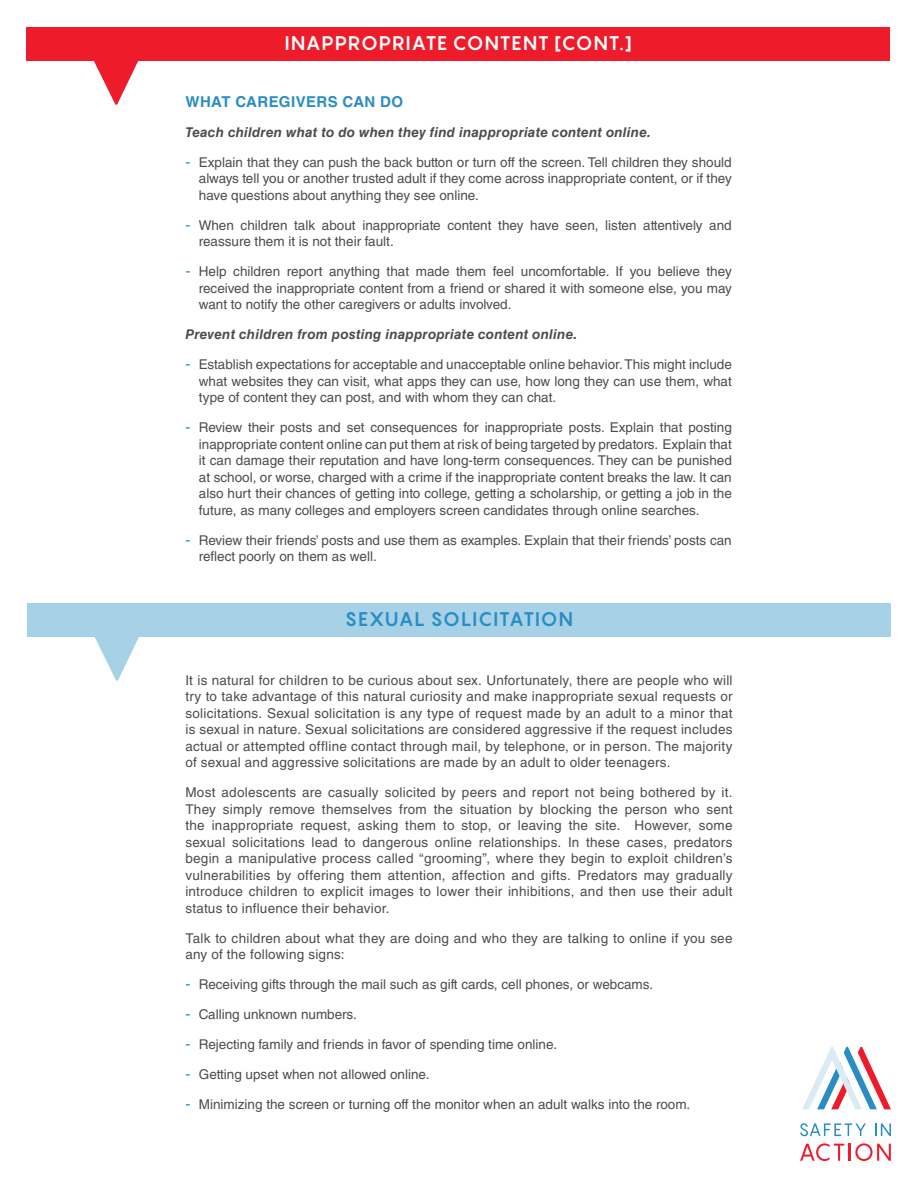
<style>
.page{position:relative;width:918px;height:1188px;background:#fff}
.page>*{position:absolute;margin:0;border:0;box-sizing:border-box;transform-origin:0 0}
.t1{font:700 19.5px "Pangram";letter-spacing:.025em;color:#fff}
.t2{font:700 19.5px "Pangram";letter-spacing:.025em;color:#298dc2}
.Paragraph_Style_1{font:700 15px "Helvetica LT Std";letter-spacing:.025em;color:#298dc2}
.Paragraph_Style_1-2{font:13.5px/16.5px "Helvetica LT Std";color:#4b4c4d;text-align:justify}
.Paragraph_Style_1-3{font:italic 700 13.5px "Helvetica LT Std";letter-spacing:.015em;color:#4b4c4d}
.s1{font-size:15px;color:#298dc2}
</style>
<div class="page">
<svg style="left:800px;top:1123px;width:66px;height:13px"></svg>
<svg style="left:875px;top:1123px;width:16px;height:13px"></svg>
<svg style="left:800px;top:1143px;width:91px;height:18px"></svg>
<svg style="left:802px;top:1047px;width:89px;height:62px"></svg>
<div style="left:27px;top:603px;width:864px;height:33px;background:#a7d1e6"></div>
<svg style="left:92px;top:636px;width:49px;height:45px"></svg>
<div style="left:26px;top:27px;width:864px;height:33px;background:#ee1b2a"></div>
<svg style="left:91px;top:60px;width:49px;height:45px"></svg>
<p class="t1" style="left:284px;top:30px;width:349px">INAPPROPRIATE CONTENT [CONT.]</p>
<p class="Paragraph_Style_1" style="left:185px;top:92px;width:219px">WHAT CAREGIVERS CAN DO</p>
<p class="Paragraph_Style_1-3" style="left:185px;top:124px;width:467px">Teach children what to do when they find inappropriate content online.</p>
<p class="Paragraph_Style_1-2" style="left:199px;top:154px;width:534px;text-indent:-14px"><span class="s1">-</span> Explain that they can push the back button or turn off the screen. Tell children they should always tell you or another trusted adult if they come across inappropriate content, or if they have questions about anything they see online.</p>
<p class="Paragraph_Style_1-2" style="left:199px;top:217px;width:534px;text-indent:-14px"><span class="s1">-</span> When children talk about inappropriate content they have seen, listen attentively and reassure them it is not their fault.</p>
<p class="Paragraph_Style_1-2" style="left:199px;top:263px;width:534px;text-indent:-14px"><span class="s1">-</span> Help children report anything that made them feel uncomfortable. If you believe they received the inappropriate content from a friend or shared it with someone else, you may want to notify the other caregivers or adults involved.</p>
<p class="Paragraph_Style_1-3" style="left:185px;top:326px;width:393px">Prevent children from posting inappropriate content online.</p>
<p class="Paragraph_Style_1-2" style="left:199px;top:356px;width:535px;text-indent:-14px"><span class="s1">-</span> Establish expectations for acceptable and unacceptable online behavior. This might include what websites they can visit, what apps they can use, how long they can use them, what type of content they can post, and with whom they can chat.</p>
<p class="Paragraph_Style_1-2" style="left:199px;top:419px;width:535px;text-indent:-14px"><span class="s1">-</span> Review their posts and set consequences for inappropriate posts. Explain that posting inappropriate content online can put them at risk of being targeted by predators. Explain that it can damage their reputation and have long-term consequences. They can be punished at school, or worse, charged with a crime if the inappropriate content breaks the law. It can also hurt their chances of getting into college, getting a scholarship, or getting a job in the future, as many colleges and employers screen candidates through online searches.</p>
<p class="Paragraph_Style_1-2" style="left:199px;top:532px;width:534px;text-indent:-14px"><span class="s1">-</span> Review their friends’ posts and use them as examples. Explain that their friends’ posts can reflect poorly on them as well.</p>
<p class="t2" style="left:345px;top:606px;width:230px">SEXUAL SOLICITATION</p>
<p class="Paragraph_Style_1-2" style="left:185px;top:672px;width:549px">It is natural for children to be curious about sex. Unfortunately, there are people who will try to take advantage of this natural curiosity and make inappropriate sexual requests or solicitations. Sexual solicitation is any type of request made by an adult to a minor that is sexual in nature. Sexual solicitations are considered aggressive if the request includes actual or attempted offline contact through mail, by telephone, or in person. The majority of sexual and aggressive solicitations are made by an adult to older teenagers.</p>
<p class="Paragraph_Style_1-2" style="left:185px;top:784px;width:549px">Most adolescents are casually solicited by peers and report not being bothered by it.<br>They simply remove themselves from the situation by blocking the person who sent the inappropriate request, asking them to stop, or leaving the site. However, some sexual solicitations lead to dangerous online relationships. In these cases, predators begin a manipulative process called “grooming”, where they begin to exploit children’s vulnerabilities by offering them attention, affection and gifts. Predators may gradually introduce children to explicit images to lower their inhibitions, and then use their adult status to influence their behavior.</p>
<p class="Paragraph_Style_1-2" style="left:185px;top:930px;width:549px">Talk to children about what they are doing and who they are talking to online if you see any of the following signs:</p>
<p class="Paragraph_Style_1-2" style="left:185px;top:976px;width:469px"><span class="s1">-</span> Receiving gifts through the mail such as gift cards, cell phones, or webcams.</p>
<p class="Paragraph_Style_1-2" style="left:185px;top:1006px;width:173px"><span class="s1">-</span> Calling unknown numbers.</p>
<p class="Paragraph_Style_1-2" style="left:185px;top:1036px;width:373px"><span class="s1">-</span> Rejecting family and friends in favor of spending time online.</p>
<p class="Paragraph_Style_1-2" style="left:185px;top:1066px;width:246px"><span class="s1">-</span> Getting upset when not allowed online.</p>
<p class="Paragraph_Style_1-2" style="left:185px;top:1096px;width:506px"><span class="s1">-</span> Minimizing the screen or turning off the monitor when an adult walks into the room.</p>
</div>
